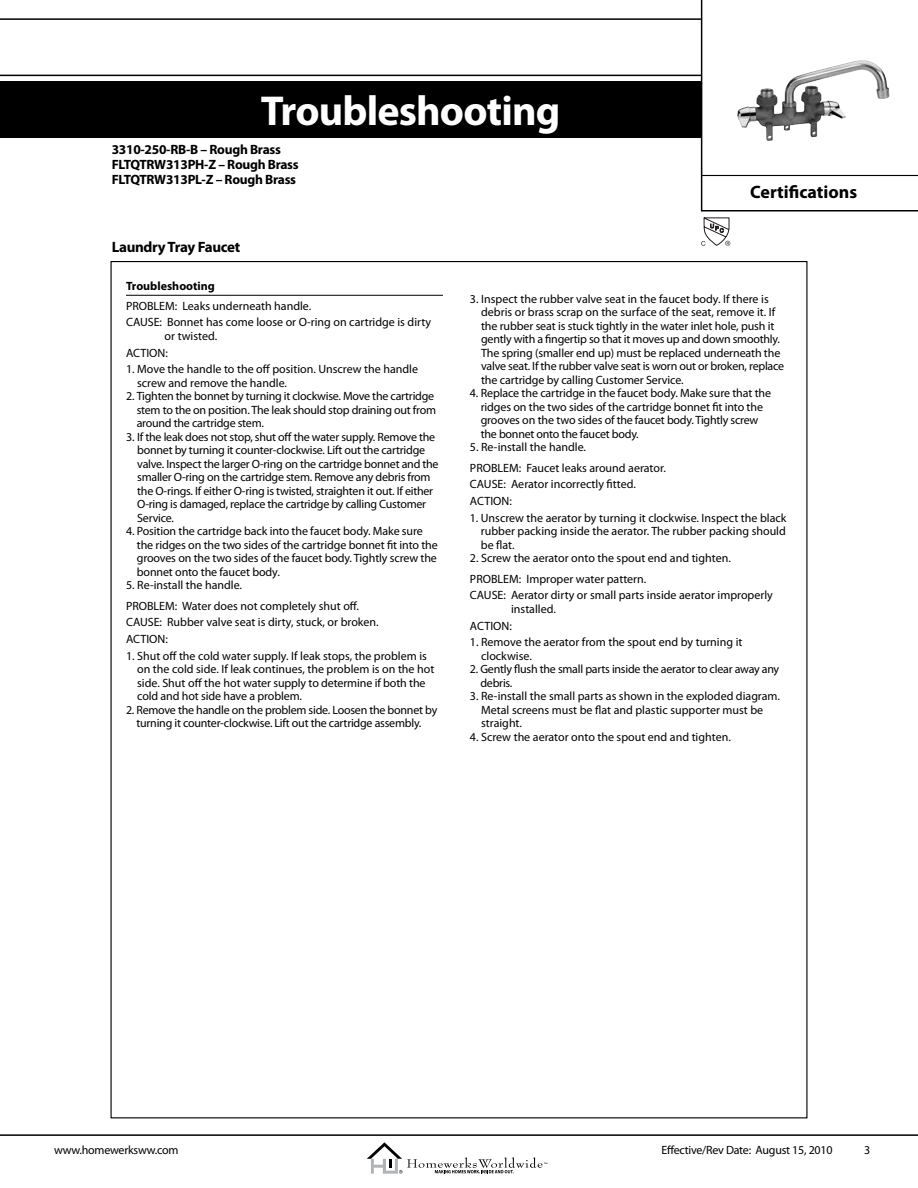
<style>
.page{position:relative;width:918px;height:1188px;background:#fff}
.page>*{position:absolute;margin:0;border:0;box-sizing:border-box;transform-origin:0 0}
.t1{font:700 42px "Myriad Pro";letter-spacing:-.02em;color:#fff}
.t2{font:700 18px "Myriad Pro";color:#000}
.t3{font:700 15px "Myriad Pro";letter-spacing:-.02em;color:#000}
.t4{font:700 13.5px/15px "Myriad Pro";letter-spacing:-.02em;color:#000}
.t5{font:12px/13.5px "Myriad Pro";letter-spacing:-.01em;color:#000}
.t6{font:700 12px "Myriad Pro";color:#000}
</style>
<div class="page">
<hr style="left:0;top:18px;width:701px;height:2px;background:#000">
<hr style="left:0;top:75px;width:702px;height:1px;background:#000">
<svg style="left:701px;top:0;width:217px;height:212px"></svg>
<hr style="left:0;top:1134px;width:918px;height:2px;background:#000">
<hr style="left:701px;top:175px;width:217px;height:1px;background:#000">
<svg style="left:367px;top:1142px;width:180px;height:32px"></svg>
<div style="left:0;top:81px;width:702px;height:56px;background:#000"></div>
<hr style="left:126px;top:295px;width:317px;height:1px;background:#000">
<img style="left:737px;top:60px;width:123px;height:81px">
<svg style="left:701px;top:217px;width:29px;height:29px"></svg>
<h1 class="t1" style="left:261px;top:83px;width:301px">Troubleshooting</h1>
<p class="t4" style="left:112px;top:142px;width:189px">3310-250-RB-B – Rough Brass<br>FLTQTRW313PH-Z – Rough Brass<br>FLTQTRW313PL-Z – Rough Brass</p>
<p class="t3" style="left:112px;top:237px;width:130px">LaundryTray Faucet</p>
<h2 class="t2" style="left:750px;top:180px;width:109px">Certifications</h2>
<p class="t6" style="left:126px;top:278px;width:90px">Troubleshooting</p>
<p class="t5" style="left:126px;top:297px;width:307px;line-height:16.8px">PROBLEM: Leaks underneath handle.<br>CAUSE: Bonnet has come loose or O-ring on cartridge is dirty</p>
<p class="t5" style="left:126px;top:327px;width:93px;line-height:16.8px;text-indent:39px">or twisted.<br>ACTION:</p>
<p class="t5" style="left:137px;top:363px;width:282px;text-indent:-11px">1. Move the handle to the off position. Unscrew the handle screw and remove the handle.</p>
<p class="t5" style="left:137px;top:390px;width:301px;text-indent:-11px">2. Tighten the bonnet by turning it clockwise. Move the cartridge stem to the on position. The leak should stop draining out from around the cartridge stem.</p>
<p class="t5" style="left:137px;top:430px;width:303px;text-indent:-11px">3. If the leak does not stop, shut off the water supply. Remove the bonnet by turning it counter-clockwise. Lift out the cartridge valve. Inspect the larger O-ring on the cartridge bonnet and the smaller O-ring on the cartridge stem. Remove any debris from the O-rings. If either O-ring is twisted, straighten it out. If either O-ring is damaged, replace the cartridge by calling Customer Service.</p>
<p class="t5" style="left:137px;top:525px;width:302px;text-indent:-11px">4. Position the cartridge back into the faucet body. Make sure the ridges on the two sides of the cartridge bonnet fit into the grooves on the two sides of the faucet body. Tightly screw the bonnet onto the faucet body.</p>
<p class="t5" style="left:126px;top:575px;width:235px;line-height:20.2px">5. Re-install the handle.<br>PROBLEM: Water does not completely shut off.</p>
<p class="t5" style="left:126px;top:614px;width:254px;line-height:16.8px">CAUSE: Rubber valve seat is dirty, stuck, or broken.<br>ACTION:</p>
<p class="t5" style="left:137px;top:649px;width:299px;text-indent:-11px">1. Shut off the cold water supply. If leak stops, the problem is on the cold side. If leak continues, the problem is on the hot side. Shut off the hot water supply to determine if both the cold and hot side have a problem.</p>
<p class="t5" style="left:126px;top:703px;width:313px;text-align:center">2. Remove the handle on the problem side. Loosen the bonnet by turning it counter-clockwise. Lift out the cartridge assembly.</p>
<p class="t5" style="left:481px;top:292px;width:305px;text-indent:-11px">3. Inspect the rubber valve seat in the faucet body. If there is debris or brass scrap on the surface of the seat, remove it. If the rubber seat is stuck tightly in the water inlet hole, push it gently with a fingertip so that it moves up and down smoothly.<br>The spring (smaller end up) must be replaced underneath the valve seat. If the rubber valve seat is worn out or broken, replace the cartridge by calling Customer Service.</p>
<p class="t5" style="left:481px;top:387px;width:292px;text-indent:-11px">4. Replace the cartridge in the faucet body. Make sure that the ridges on the two sides of the cartridge bonnet fit into the grooves on the two sides of the faucet body. Tightly screw the bonnet onto the faucet body.</p>
<p class="t5" style="left:470px;top:437px;width:197px;line-height:20.2px">5. Re-install the handle.<br>PROBLEM: Faucet leaks around aerator.</p>
<p class="t5" style="left:470px;top:476px;width:167px;line-height:16.8px">CAUSE: Aerator incorrectly fitted.<br>ACTION:</p>
<p class="t5" style="left:481px;top:511px;width:307px;text-align:justify;text-indent:-11px">1. Unscrew the aerator by turning it clockwise. Inspect the black rubber packing inside the aerator. The rubber packing should be flat.</p>
<p class="t5" style="left:470px;top:548px;width:262px;line-height:20.2px">2. Screw the aerator onto the spout end and tighten.<br>PROBLEM: Improper water pattern.</p>
<p class="t5" style="left:511px;top:588px;width:263px;text-indent:-41px">CAUSE: Aerator dirty or small parts inside aerator improperly installed.</p>
<p class="t5" style="left:470px;top:619px;width:43px">ACTION:</p>
<p class="t5" style="left:481px;top:635px;width:263px;text-indent:-11px">1. Remove the aerator from the spout end by turning it clockwise.</p>
<p class="t5" style="left:480px;top:662px;width:300px;text-indent:-10px">2. Gently flush the small parts inside the aerator to clear away any debris.</p>
<p class="t5" style="left:481px;top:689px;width:300px;text-indent:-11px">3. Re-install the small parts as shown in the exploded diagram.<br>Metal screens must be flat and plastic supporter must be straight.</p>
<p class="t5" style="left:470px;top:730px;width:262px">4. Screw the aerator onto the spout end and tighten.</p>
<p class="t5" style="left:54px;top:1143px;width:126px">www.homewerksww.com</p>
<p class="t5" style="left:662px;top:1143px;width:173px">Effective/Rev Date: August 15, 2010</p>
<p class="t5" style="left:864px;top:1143px;width:8px">3</p>
</div>
